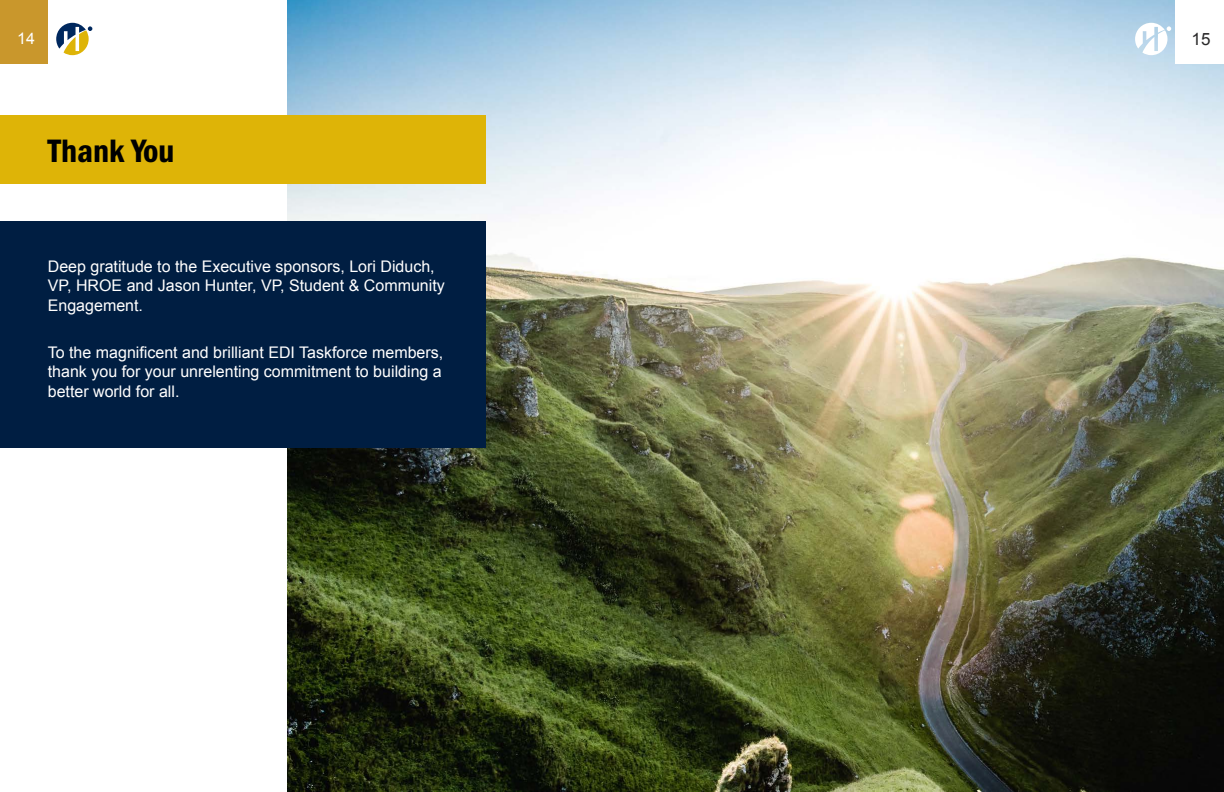
<style>
.page{position:relative;width:1224px;height:792px;background:#fff}
.page>*{position:absolute;margin:0;border:0;box-sizing:border-box;transform-origin:0 0}
.t1{font:600 condensed 33.6px "Franklin Gothic";color:#000}
.t2{font:17px "Arial";color:#292829}
.t3{font:16px/19.2px "Arial";color:#fff}
</style>
<div class="page">
<img style="left:288px;top:0;width:936px;height:792px">
<div style="left:0;top:0;width:48px;height:64px;background:#c9972c"></div>
<div style="left:1176px;top:0;width:48px;height:64px;background:#fff"></div>
<svg style="left:1135px;top:23px;width:36px;height:32px"></svg>
<svg style="left:56px;top:23px;width:36px;height:32px"></svg>
<div style="left:0;top:115px;width:486px;height:68px;background:#deb407"></div>
<div style="left:0;top:221px;width:486px;height:227px;background:#001e42"></div>
<p class="t3" style="left:17px;top:29px;width:19px">14</p>
<p class="t2" style="left:1192px;top:28px;width:20px">15</p>
<h1 class="t1" style="left:48px;top:132px;width:128px">Thank You</h1>
<p class="t3" style="left:48px;top:257px;width:398px">Deep gratitude to the Executive sponsors, Lori Diduch,<br>VP, HROE and Jason Hunter, VP, Student &amp; Community<br>Engagement.</p>
<p class="t3" style="left:48px;top:343px;width:397px;text-align:justify">To the magnificent and brilliant EDI Taskforce members, thank you for your unrelenting commitment to building a better world for all.</p>
</div>
